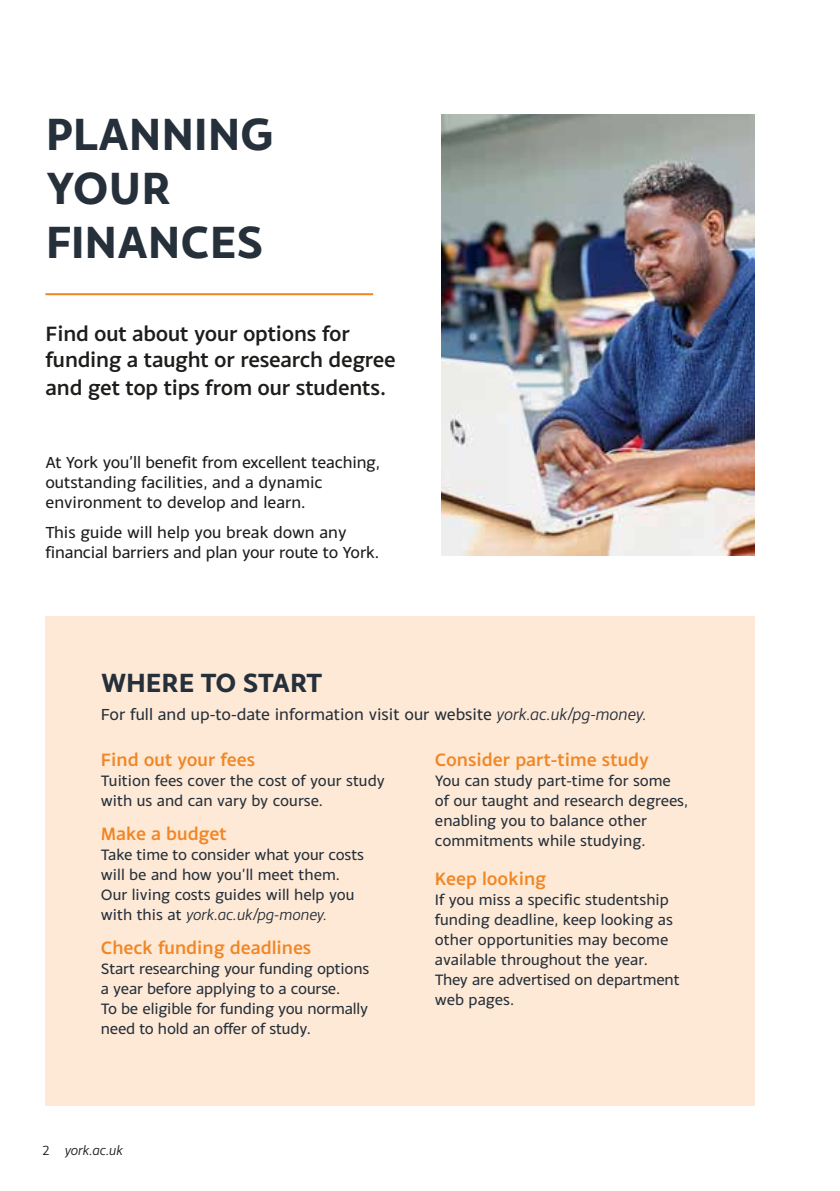
<style>
.page{position:relative;width:840px;height:1191px;background:#fff}
.page>*{position:absolute;margin:0;border:0;box-sizing:border-box;transform-origin:0 0}
.t1{font:700 48px/54px "Monsal Gothic";letter-spacing:-.005em;color:#25303b}
.t2{font:700 28px "Monsal Gothic";letter-spacing:-.005em;color:#25303b}
.t3{font:500 22px/26px "Monsal Gothic";letter-spacing:-.01em;color:#1d1d1b}
.t4{font:500 19px "Monsal Gothic";color:#f18625}
.t5{font:17px/20px "Monsal Gothic";letter-spacing:-.01em;color:#1d1d1b}
.t6{font:17px "Monsal Gothic";color:#25303b}
.t7{font:16px/20px "Monsal Gothic";color:#25303b}
.t8{font:italic 14px "Monsal Gothic";color:#1d1d1b}
.s1{font-style:italic}
.s2{font-style:normal}
</style>
<div class="page">
<div style="left:45px;top:617px;width:709px;height:489px;background:#fee9d6"></div>
<hr style="left:45px;top:293px;width:328px;height:2px;background:#f18625">
<img style="left:441px;top:114px;width:313px;height:441px">
<h1 class="t1" style="left:46px;top:106px;width:229px">PLANNING<br>YOUR<br>FINANCES</h1>
<h3 class="t3" style="left:46px;top:320px;width:351px">Find out about your options for funding a taught or research degree</h3>
<h3 class="t3" style="left:46px;top:374px;width:342px">and get top tips from our students.</h3>
<p class="t5" style="left:45px;top:452px;width:336px">At York you’ll benefit from excellent teaching, outstanding facilities, and a dynamic environment to develop and learn.</p>
<p class="t5" style="left:45px;top:522px;width:335px">This guide will help you break down any financial barriers and plan your route to York.</p>
<h2 class="t2" style="left:101px;top:664px;width:223px">WHERE TO START</h2>
<p class="t6" style="left:101px;top:704px;width:547px">For full and up-to-date information visit our website <span class="s1">york.ac.uk/pg-money.</span></p>
<p class="t4" style="left:101px;top:747px;width:156px">Find out your fees</p>
<p class="t7" style="left:101px;top:770px;width:285px">Tuition fees cover the cost of your study with us and can vary by course.</p>
<p class="t4" style="left:101px;top:821px;width:127px">Make a budget</p>
<p class="t7" style="left:101px;top:844px;width:264px">Take time to consider what your costs will be and how you’ll meet them.<br>Our living costs guides will help you with this at <span class="s1">york.ac.uk/pg-money.</span></p>
<p class="t4" style="left:101px;top:936px;width:212px">Check funding deadlines</p>
<p class="t7" style="left:101px;top:958px;width:270px">Start researching your funding options a year before applying to a course.<br>To be eligible for funding you normally need to hold an offer of study.</p>
<p class="t8" style="left:42px;top:1141px;width:83px"><span class="s2">2</span> york.ac.uk</p>
<p class="t4" style="left:434px;top:747px;width:215px">Consider part-time study</p>
<p class="t7" style="left:434px;top:770px;width:254px">You can study part-time for some of our taught and research degrees, enabling you to balance other commitments while studying.</p>
<p class="t4" style="left:434px;top:866px;width:113px">Keep looking</p>
<p class="t7" style="left:434px;top:889px;width:246px">If you miss a specific studentship funding deadline, keep looking as other opportunities may become available throughout the year.<br>They are advertised on department web pages.</p>
</div>
